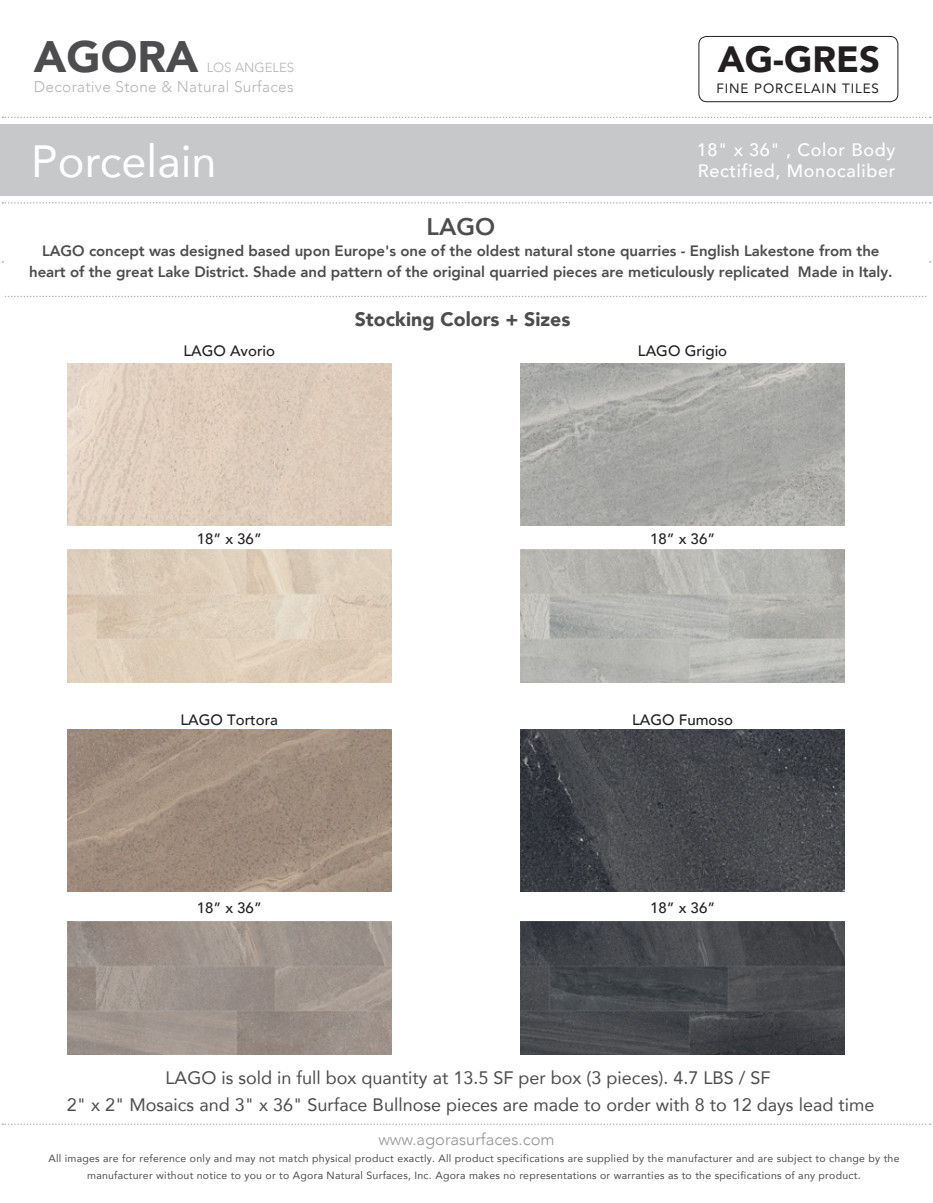
<style>
.page{position:relative;width:933px;height:1203px;background:#fff}
.page>*{position:absolute;margin:0;border:0;box-sizing:border-box;transform-origin:0 0}
.t1{font:45px "Avenir";color:#fff}
.t2{font:900 43.95px "Avenir";color:#4d4d4f}
.t3{font:900 36.45px "Avenir";color:#231f20}
.t4{font:800 24px "Avenir";color:#4d4d4f}
.t5{font:900 19.5px "Avenir";color:#4d4d4f}
.t6{font:18px/27px "Avenir";color:#4d4d4f;text-align:center}
.t7{font:500 18px/21.6px "Avenir";letter-spacing:.035em;color:#fff}
.t8{font:300 16.5px "Avenir";color:#939598}
.t9{font:300 15.45px "Avenir";letter-spacing:.02em;color:#b1b4b6}
.t10{font:800 15px/21px "Avenir";letter-spacing:-.005em;color:#4d4d4f;text-align:center}
.t11{font:500 15px "Avenir";color:#231f20}
.t12{font:13.5px "Avenir";letter-spacing:.065em;color:#231f20}
.t13{font:300 13.2px "Avenir";color:#b1b4b6}
.t14{font:10.5px/16.5px "Avenir";letter-spacing:.025em;color:#4d4d4f;text-align:center}
</style>
<div class="page">
<img style="left:520px;top:549px;width:324px;height:133px">
<img style="left:67px;top:549px;width:324px;height:133px">
<img style="left:520px;top:921px;width:324px;height:133px">
<img style="left:67px;top:921px;width:324px;height:133px">
<div style="left:698px;top:36px;width:199px;height:66px;border:1px solid #231f20;border-radius:8px"></div>
<div style="left:0;top:124px;width:931px;height:72px;background:#c7c8ca"></div>
<svg style="left:2px;top:117px;width:928px;height:1px"></svg>
<svg style="left:2px;top:202px;width:928px;height:1px"></svg>
<svg style="left:5px;top:295px;width:922px;height:2px"></svg>
<svg style="left:2px;top:1123px;width:928px;height:1px"></svg>
<img style="left:520px;top:729px;width:324px;height:162px">
<img style="left:67px;top:363px;width:324px;height:162px">
<img style="left:520px;top:363px;width:324px;height:162px">
<img style="left:67px;top:729px;width:324px;height:162px">
<h2 class="t2" style="left:34px;top:28px;width:166px">AGORA</h2>
<p class="t13" style="left:206px;top:59px;width:89px">LOS ANGELES</p>
<h3 class="t9" style="left:34px;top:76px;width:261px">Decorative Stone &amp; Natural Surfaces</h3>
<h3 class="t3" style="left:717px;top:35px;width:164px">AG-GRES</h3>
<p class="t12" style="left:716px;top:80px;width:164px">FINE PORCELAIN TILES</p>
<h1 class="t1" style="left:31px;top:132px;width:187px">Porcelain</h1>
<h3 class="t7" style="left:696px;top:139px;width:200px">18" x 36" , Color Body<br>Rectified, Monocaliber</h3>
<h3 class="t4" style="left:426px;top:211px;width:70px">LAGO</h3>
<p class="t10" style="left:29px;top:240px;width:864px">LAGO concept was designed based upon Europe's one of the oldest natural stone quarries - English Lakestone from the heart of the great Lake District. Shade and pattern of the original quarried pieces are meticulously replicated Made in Italy.</p>
<h3 class="t5" style="left:354px;top:306px;width:217px">Stocking Colors + Sizes</h3>
<h3 class="t11" style="left:183px;top:341px;width:93px">LAGO Avorio</h3>
<h3 class="t11" style="left:637px;top:341px;width:91px">LAGO Grigio</h3>
<h3 class="t11" style="left:196px;top:528px;width:67px">18” x 36”</h3>
<h3 class="t11" style="left:649px;top:528px;width:67px">18” x 36”</h3>
<h3 class="t11" style="left:180px;top:710px;width:99px">LAGO Tortora</h3>
<h3 class="t11" style="left:631px;top:710px;width:102px">LAGO Fumoso</h3>
<h3 class="t11" style="left:196px;top:897px;width:67px">18” x 36”</h3>
<h3 class="t11" style="left:649px;top:897px;width:67px">18” x 36”</h3>
<h3 class="t6" style="left:67px;top:1064px;width:808px">LAGO is sold in full box quantity at 13.5 SF per box (3 pieces). 4.7 LBS / SF<br>2" x 2" Mosaics and 3" x 36" Surface Bullnose pieces are made to order with 8 to 12 days lead time</h3>
<h3 class="t8" style="left:378px;top:1127px;width:178px">www.agorasurfaces.com</h3>
<p class="t14" style="left:48px;top:1150px;width:852px">All images are for reference only and may not match physical product exactly. All product specifications are supplied by the manufacturer and are subject to change by the manufacturer without notice to you or to Agora Natural Surfaces, Inc. Agora makes no representations or warranties as to the specifications of any product.</p>
</div>
